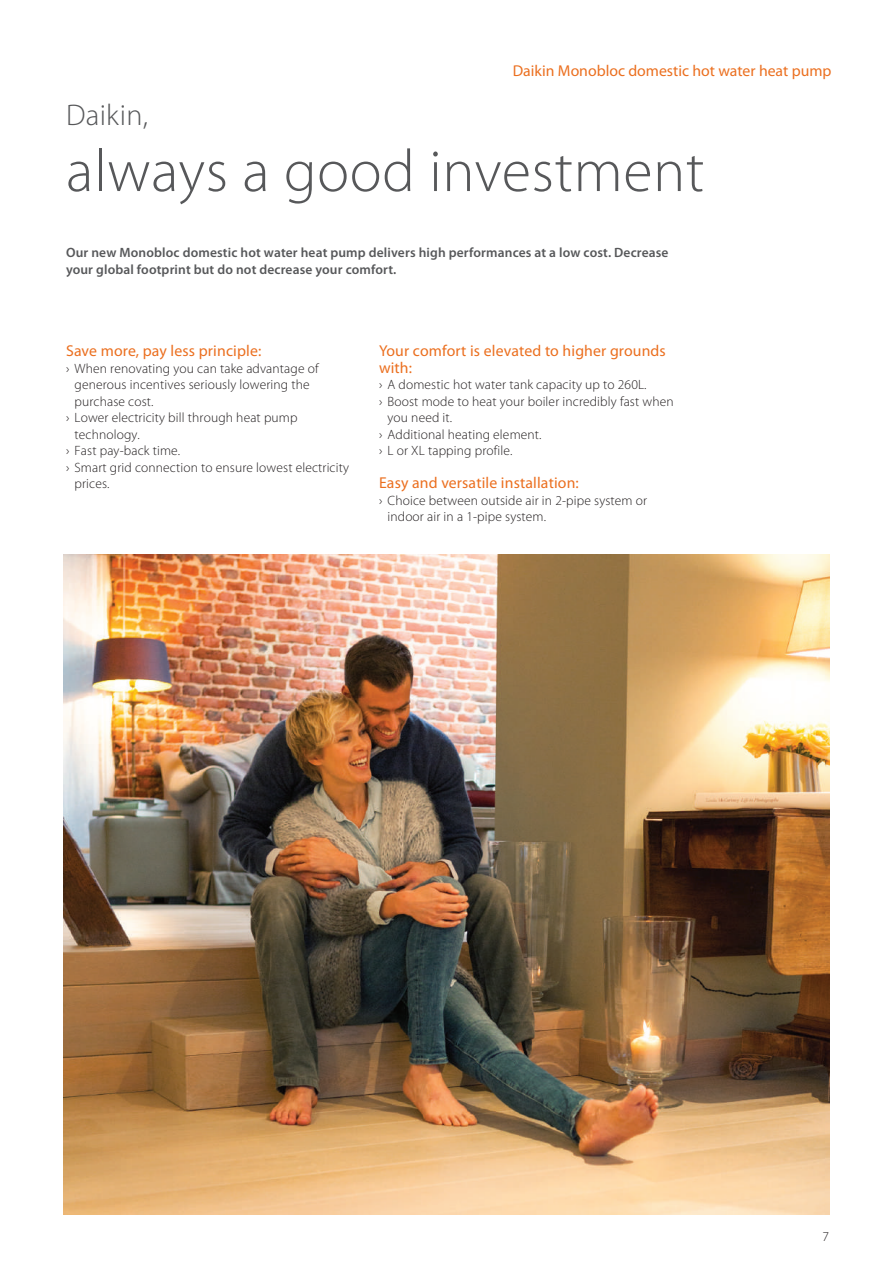
<style>
.page{position:relative;width:893px;height:1263px;background:#fff}
.page>*{position:absolute;margin:0;border:0;box-sizing:border-box;transform-origin:0 0}
.t1{font:300 60px "Myriad Pro";letter-spacing:.01em;color:#57585a}
.t2{font:300 30px "Myriad Pro";letter-spacing:.01em;color:#57585a}
.t3{font:15.75px/16.5px "Myriad Pro";letter-spacing:.01em;color:#eb6f1f}
.t4{font:300 13.5px/16.5px "Myriad Pro";letter-spacing:.01em;color:#231f20}
.t5{font:600 13.5px/16.5px "Myriad Pro";letter-spacing:.01em;color:#57585a}
</style>
<div class="page">
<img style="left:64px;top:554px;width:765px;height:661px">
<p class="t3" style="left:513px;top:62px;width:320px">Daikin Monobloc domestic hot water heat pump</p>
<h2 class="t2" style="left:66px;top:99px;width:84px">Daikin,</h2>
<h1 class="t1" style="left:66px;top:138px;width:640px">always a good investment</h1>
<p class="t5" style="left:66px;top:244px;width:604px">Our new Monobloc domestic hot water heat pump delivers high performances at a low cost. Decrease your global footprint but do not decrease your comfort.</p>
<p class="t3" style="left:66px;top:342px;width:197px">Save more, pay less principle:</p>
<p class="t4" style="left:66px;top:360px;width:254px">› When renovating you can take advantage of</p>
<p class="t4" style="left:75px;top:376px;width:237px">generous incentives seriously lowering the</p>
<p class="t4" style="left:75px;top:393px;width:81px">purchase cost.</p>
<p class="t4" style="left:66px;top:409px;width:233px">› Lower electricity bill through heat pump</p>
<p class="t4" style="left:75px;top:426px;width:67px">technology.</p>
<p class="t4" style="left:66px;top:442px;width:116px">› Fast pay-back time.</p>
<p class="t4" style="left:66px;top:459px;width:284px">› Smart grid connection to ensure lowest electricity</p>
<p class="t4" style="left:75px;top:475px;width:37px">prices.</p>
<p class="t3" style="left:379px;top:342px;width:288px">Your comfort is elevated to higher grounds with:</p>
<p class="t4" style="left:379px;top:376px;width:269px">› A domestic hot water tank capacity up to 260L.</p>
<p class="t4" style="left:379px;top:393px;width:296px">› Boost mode to heat your boiler incredibly fast when</p>
<p class="t4" style="left:387px;top:409px;width:66px">you need it.</p>
<p class="t4" style="left:379px;top:426px;width:164px">› Additional heating element.</p>
<p class="t4" style="left:379px;top:442px;width:135px">› L or XL tapping profile.</p>
<p class="t3" style="left:379px;top:474px;width:201px">Easy and versatile installation:</p>
<p class="t4" style="left:387px;top:492px;width:261px;text-indent:-9px">› Choice between outside air in 2-pipe system or indoor air in a 1-pipe system.</p>
<p class="t4" style="left:823px;top:1228px;width:8px">7</p>
</div>
